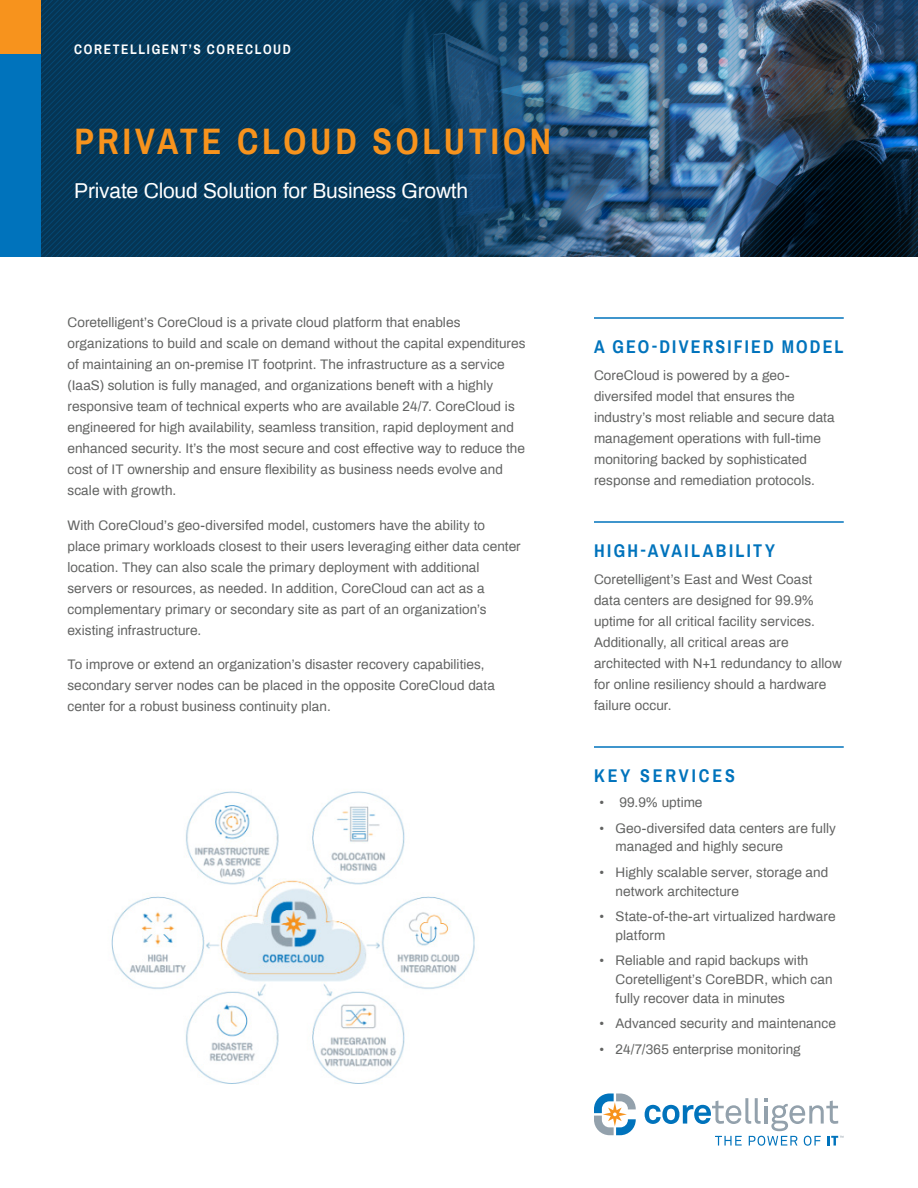
<style>
.page{position:relative;width:918px;height:1188px;background:#fff}
.page>*{position:absolute;margin:0;border:0;box-sizing:border-box;transform-origin:0 0}
.Header1{font:700 36px "Archivo Narrow";letter-spacing:.105em;color:#f7931d}
.Header2{font:21px "Archivo";letter-spacing:-.01em;color:#fff}
.sidebar_header{font:700 18px "Archivo Narrow";letter-spacing:.13em;color:#0073bc}
.sidebar_header-2{font:700 18px "Archivo Narrow";letter-spacing:.16em;color:#0073bc}
.t1{font:13.5px/21px "Archivo";letter-spacing:.005em;color:#626362}
.Section_Title{font:700 13.5px "Archivo Narrow";letter-spacing:.12em;color:#fff}
</style>
<div class="page">
<svg style="left:594px;top:1094px;width:42px;height:41px"></svg>
<svg style="left:645px;top:1098px;width:198px;height:48px"></svg>
<hr style="left:594px;top:317px;width:250px;height:2px;background:#0073bc">
<hr style="left:594px;top:521px;width:250px;height:2px;background:#0073bc">
<hr style="left:594px;top:746px;width:250px;height:2px;background:#0073bc">
<svg style="left:40px;top:0;width:453px;height:256px;background:#073a5d"></svg>
<div style="left:0;top:0;width:40px;height:256px;background:#0073bc"></div>
<img style="left:493px;top:0;width:425px;height:257px">
<div style="left:0;top:0;width:40px;height:54px;background:#f7931d"></div>
<img style="left:111px;top:791px;width:364px;height:293px">
<p class="Section_Title" style="left:74px;top:40px;width:218px">CORETELLIGENT’S CORECLOUD</p>
<p class="Header1" style="left:74px;top:116px;width:478px">PRIVATE CLOUD SOLUTION</p>
<p class="Header2" style="left:74px;top:175px;width:396px">Private Cloud Solution for Business Growth</p>
<p class="t1" style="left:68px;top:311px;width:460px">Coretelligent’s CoreCloud is a private cloud platform that enables organizations to build and scale on demand without the capital expenditures of maintaining an on-premise IT footprint. The infrastructure as a service (IaaS) solution is fully managed, and organizations beneft with a highly responsive team of technical experts who are available 24/7. CoreCloud is engineered for high availability, seamless transition, rapid deployment and enhanced security. It’s the most secure and cost effective way to reduce the cost of IT ownership and ensure flexibility as business needs evolve and scale with growth.</p>
<p class="t1" style="left:68px;top:514px;width:455px">With CoreCloud’s geo-diversifed model, customers have the ability to place primary workloads closest to their users leveraging either data center location. They can also scale the primary deployment with additional servers or resources, as needed. In addition, CoreCloud can act as a complementary primary or secondary site as part of an organization’s existing infrastructure.</p>
<p class="t1" style="left:68px;top:653px;width:429px">To improve or extend an organization’s disaster recovery capabilities, secondary server nodes can be placed in the opposite CoreCloud data center for a robust business continuity plan.</p>
<p class="sidebar_header" style="left:594px;top:334px;width:251px">A GEO-DIVERSIFIED MODEL</p>
<p class="t1" style="left:594px;top:364px;width:242px">CoreCloud is powered by a geo&shy;diversifed model that ensures the industry’s most reliable and secure data management operations with full-time monitoring backed by sophisticated response and remediation protocols.</p>
<p class="sidebar_header" style="left:594px;top:538px;width:182px">HIGH-AVAILABILITY</p>
<p class="t1" style="left:594px;top:568px;width:249px">Coretelligent’s East and West Coast data centers are designed for 99.9% uptime for all critical facility services.<br>Additionally, all critical areas are architected with N+1 redundancy to allow for online resiliency should a hardware failure occur.</p>
<p class="sidebar_header-2" style="left:594px;top:763px;width:142px">KEY SERVICES</p>
<p class="t1" style="left:599px;top:791px;width:105px">• 99.9% uptime</p>
<p class="t1" style="left:616px;top:818px;width:222px;line-height:18.8px;text-indent:-16px">• Geo-diversifed data centers are fully managed and highly secure</p>
<p class="t1" style="left:616px;top:862px;width:214px;line-height:18.8px;text-indent:-16px">• Highly scalable server, storage and network architecture</p>
<p class="t1" style="left:616px;top:906px;width:221px;line-height:18.8px;text-indent:-16px">• State-of-the-art virtualized hardware platform</p>
<p class="t1" style="left:616px;top:950px;width:219px;line-height:18.8px;text-indent:-16px">• Reliable and rapid backups with<br>Coretelligent’s CoreBDR, which can fully recover data in minutes</p>
<p class="t1" style="left:599px;top:1012px;width:238px">• Advanced security and maintenance</p>
<p class="t1" style="left:599px;top:1038px;width:203px">• 24/7/365 enterprise monitoring</p>
</div>
